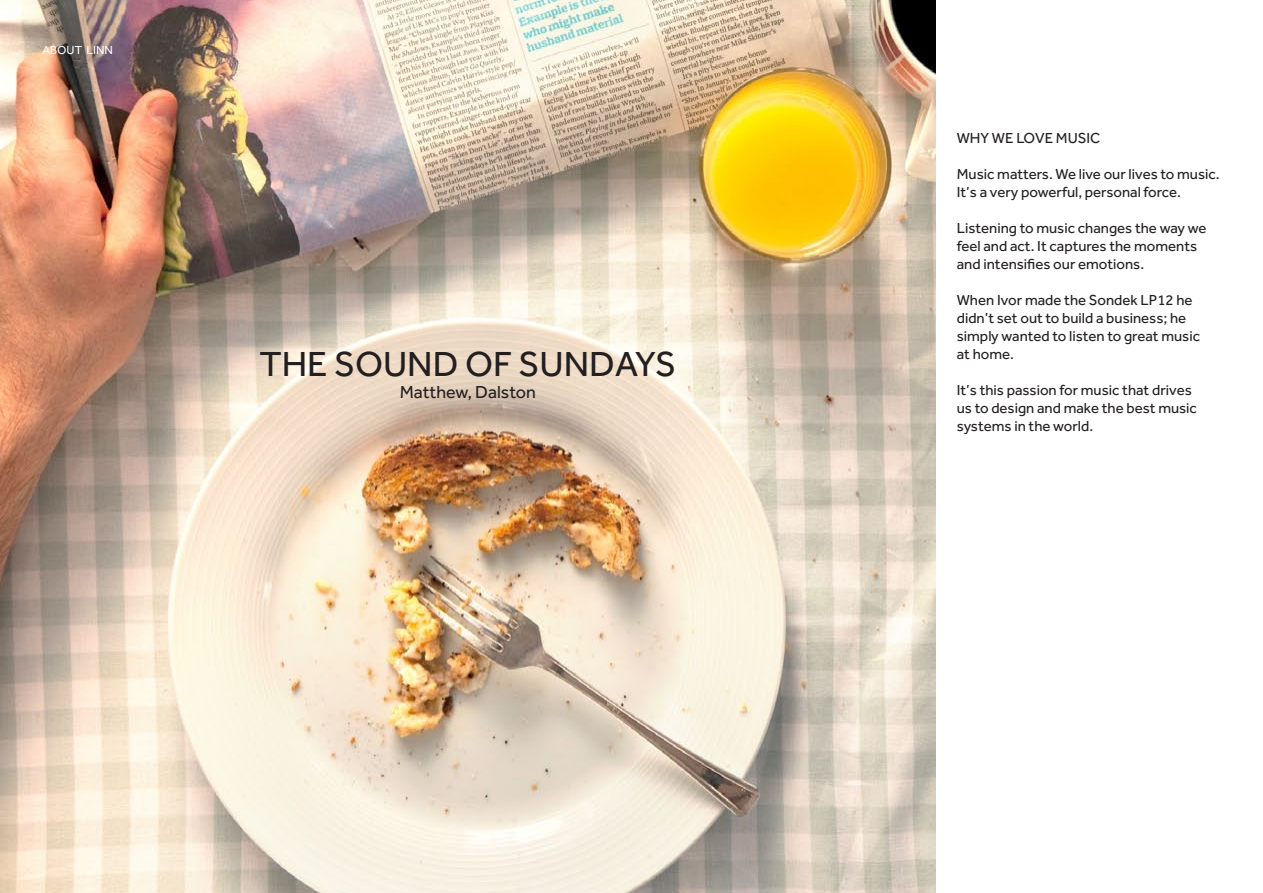
<style>
.page{position:relative;width:1263px;height:893px;background:#fff}
.page>*{position:absolute;margin:0;border:0;box-sizing:border-box;transform-origin:0 0}
.t1{font:36px "Effra";color:#231f20}
.t2{font:18px "Effra";color:#231f20}
.t3{font:15px/18px "Effra";color:#231f20}
.t4{font:12px "Effra";color:#fff}
</style>
<div class="page">
<img style="left:0;top:0;width:935px;height:893px">
<p class="t4" style="left:43px;top:43px;width:72px">ABOUT LINN</p>
<p class="t1" style="left:259px;top:343px;width:418px">THE SOUND OF SUNDAYS</p>
<p class="t2" style="left:400px;top:381px;width:138px">Matthew, Dalston</p>
<p class="t3" style="left:957px;top:129px;width:145px">WHY WE LOVE MUSIC</p>
<p class="t3" style="left:957px;top:165px;width:264px">Music matters. We live our lives to music.<br>It’s a very powerful, personal force.</p>
<p class="t3" style="left:957px;top:219px;width:251px">Listening to music changes the way we feel and act. It captures the moments and intensifies our emotions.</p>
<p class="t3" style="left:957px;top:291px;width:237px">When Ivor made the Sondek LP12 he didn’t set out to build a business; he</p>
<p class="t3" style="left:957px;top:327px;width:245px">simply wanted to listen to great music</p>
<p class="t3" style="left:957px;top:345px;width:59px">at home.</p>
<p class="t3" style="left:957px;top:381px;width:242px">It’s this passion for music that drives us to design and make the best music systems in the world.</p>
</div>
